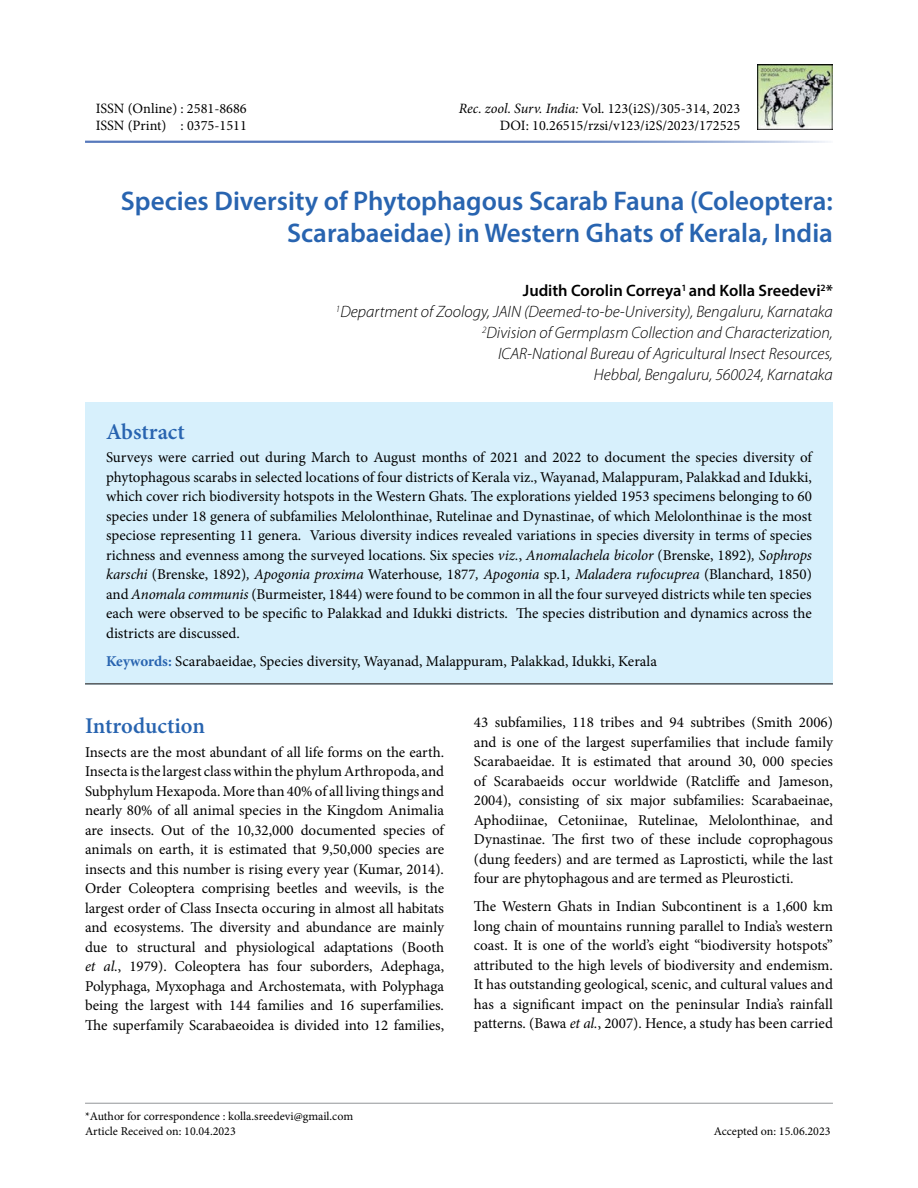
<style>
.page{position:relative;width:918px;height:1188px;background:#fff}
.page>*{position:absolute;margin:0;border:0;box-sizing:border-box;transform-origin:0 0}
.t1{font:600 27px/32.4px "Myriad Pro";color:#2864b0;text-align:right}
.t2{font:600 22.5px "Minion Pro";color:#2864b0}
.t3{font:italic 300 16.5px/21px "Myriad Pro";color:#000;text-align:right}
.t4{font:15px/19.5px "Minion Pro";color:#000;text-align:justify}
.t5{font:14.25px/17.1px "Minion Pro";color:#000}
.t6{font:12px/14.7px "Minion Pro";color:#000}
.s1{font-style:italic}
.s2{font-weight:600;font-style:normal}
.s3{font-weight:700;color:#2864b0}
</style>
<div class="page">
<div style="left:85px;top:402px;width:748px;height:283px;background:#d7f0fc"></div>
<img style="left:757px;top:65px;width:76px;height:65px">
<hr style="left:85px;top:1103px;width:748px;height:1px;background:#939598">
<hr style="left:85px;top:683px;width:748px;height:2px;background:#58595b">
<hr style="left:85px;top:141px;width:748px;height:2px;background:#5779bc">
<p class="t5" style="left:96px;top:100px;width:153px">ISSN (Online) : 2581-8686<br>ISSN (Print) : 0375-1511</p>
<p class="t5" style="left:459px;top:100px;width:283px;text-align:right"><span class="s1">Rec. zool. Surv. India:</span> Vol. 123(i2S)/305-314, 2023<br>DOI: 10.26515/rzsi/v123/i2S/2023/172525</p>
<h1 class="t1" style="left:121px;top:184px;width:714px">Species Diversity of Phytophagous Scarab Fauna (Coleoptera:<br>Scarabaeidae) in Western Ghats of Kerala, India</h1>
<p class="t3" style="left:336px;top:281px;width:498px"><span class="s2">Judith Corolin Correya</span><sup>1</sup> <span class="s2">and Kolla Sreedevi</span><sup>2</sup><span class="s2">*<br></span><sup>1</sup>Department of Zoology, JAIN (Deemed-to-be-University), Bengaluru, Karnataka <sup>2</sup>Division of Germplasm Collection and Characterization,<br>ICAR-National Bureau of Agricultural Insect Resources,<br>Hebbal, Bengaluru, 560024, Karnataka</p>
<h2 class="t2" style="left:106px;top:416px;width:80px">Abstract</h2>
<p class="t4" style="left:106px;top:448px;width:707px">Surveys were carried out during March to August months of 2021 and 2022 to document the species diversity of phytophagous scarabs in selected locations of four districts of Kerala viz., Wayanad, Malappuram, Palakkad and Idukki, which cover rich biodiversity hotspots in the Western Ghats. The explorations yielded 1953 specimens belonging to 60 species under 18 genera of subfamilies Melolonthinae, Rutelinae and Dynastinae, of which Melolonthinae is the most speciose representing 11 genera. Various diversity indices revealed variations in species diversity in terms of species richness and evenness among the surveyed locations. Six species <span class="s1">viz.</span>, <span class="s1">Anomalachela bicolor</span> (Brenske, 1892)<span class="s1">, Sophrops karschi</span> (Brenske, 1892)<span class="s1">, Apogonia proxima</span> Waterhouse<span class="s1">,</span> 1877<span class="s1">, Apogonia</span> sp.1<span class="s1">, Maladera rufocuprea</span> (Blanchard, 1850) and <span class="s1">Anomala communis</span> (Burmeister, 1844) were found to be common in all the four surveyed districts while ten species each were observed to be specific to Palakkad and Idukki districts. The species distribution and dynamics across the districts are discussed.</p>
<p class="t4" style="left:106px;top:651px;width:552px"><span class="s3">Keywords:</span> Scarabaeidae, Species diversity, Wayanad, Malappuram, Palakkad, Idukki, Kerala</p>
<h2 class="t2" style="left:85px;top:710px;width:121px">Introduction</h2>
<p class="t4" style="left:85px;top:742px;width:361px">Insects are the most abundant of all life forms on the earth.<br>Insecta is the largest class within the phylum Arthropoda, and Subphylum Hexapoda. More than 40% of all living things and nearly 80% of all animal species in the Kingdom Animalia are insects. Out of the 10,32,000 documented species of animals on earth, it is estimated that 9,50,000 species are insects and this number is rising every year (Kumar, 2014).<br>Order Coleoptera comprising beetles and weevils, is the largest order of Class Insecta occuring in almost all habitats and ecosystems. The diversity and abundance are mainly due to structural and physiological adaptations (Booth <span class="s1">et al.</span>, 1979). Coleoptera has four suborders, Adephaga, Polyphaga, Myxophaga and Archostemata, with Polyphaga being the largest with 144 families and 16 superfamilies.<br>The superfamily Scarabaeoidea is divided into 12 families,</p>
<p class="t4" style="left:474px;top:713px;width:361px">43 subfamilies, 118 tribes and 94 subtribes (Smith 2006) and is one of the largest superfamilies that include family Scarabaeidae. It is estimated that around 30, 000 species of Scarabaeids occur worldwide (Ratcliffe and Jameson, 2004), consisting of six major subfamilies: Scarabaeinae, Aphodiinae, Cetoniinae, Rutelinae, Melolonthinae, and Dynastinae. The first two of these include coprophagous (dung feeders) and are termed as Laprosticti, while the last four are phytophagous and are termed as Pleurosticti.</p>
<p class="t4" style="left:474px;top:897px;width:361px">The Western Ghats in Indian Subcontinent is a 1,600 km long chain of mountains running parallel to India’s western coast. It is one of the world’s eight “biodiversity hotspots” attributed to the high levels of biodiversity and endemism.<br>It has outstanding geological, scenic, and cultural values and has a significant impact on the peninsular India’s rainfall patterns. (Bawa <span class="s1">et al.</span>, 2007). Hence, a study has been carried</p>
<p class="t6" style="left:85px;top:1109px;width:270px">*Author for correspondence : kolla.sreedevi@gmail.com<br>Article Received on: 10.04.2023</p>
<p class="t6" style="left:714px;top:1124px;width:118px">Accepted on: 15.06.2023</p>
</div>
